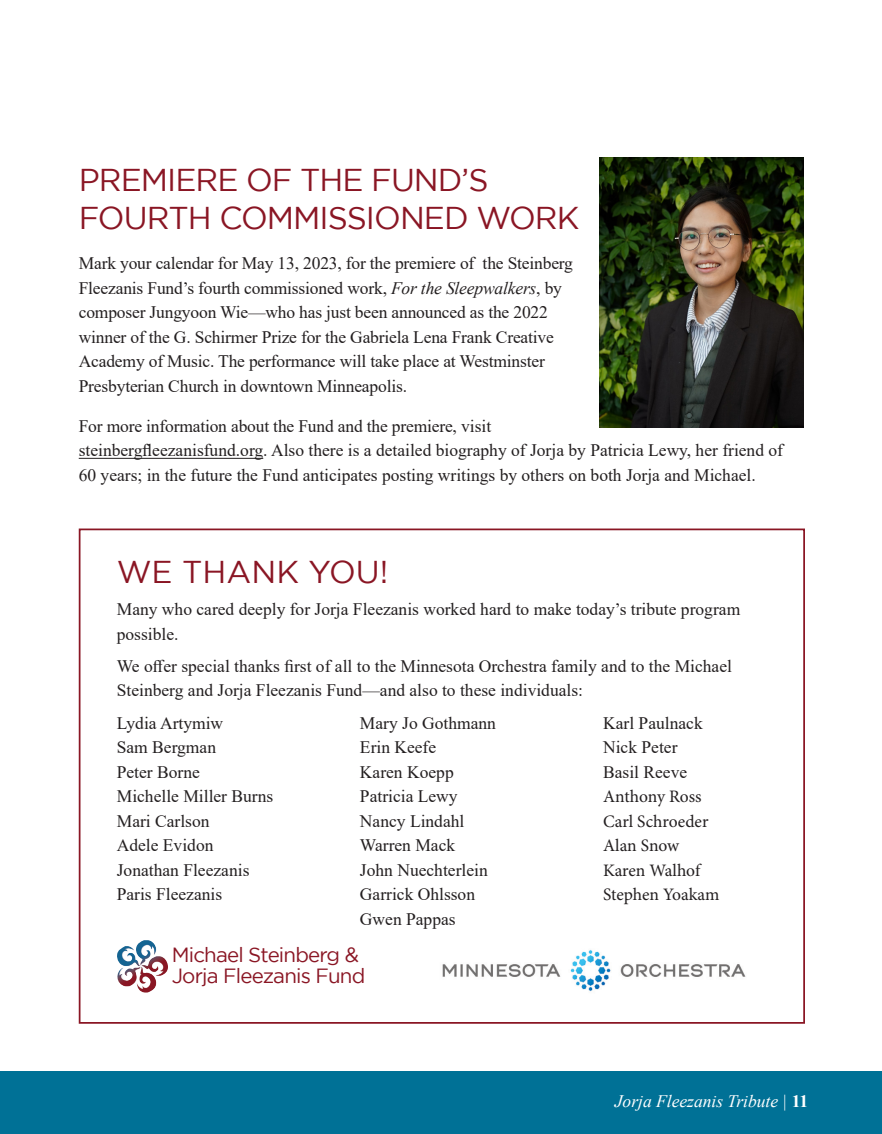
<style>
.page{position:relative;width:882px;height:1134px;background:#fff}
.page>*{position:absolute;margin:0;border:0;box-sizing:border-box;transform-origin:0 0}
.t1{font:31.5px "Gotham";letter-spacing:-.03em;color:#8a1624}
.t2{font:31.5px "Gotham";color:#8a1624}
.t3{font:20.47px "Gotham";letter-spacing:-.04em;color:#8a1624}
.t4{font:17.5px/24.5px "Times New Roman";color:#231f20}
.t5{font:17.5px "Minion Pro";letter-spacing:-.005em;color:#231f20}
.t6{font:italic 17.5px "Times New Roman";color:#fff}
.s1{font-style:italic}
.s2{font-weight:700;font-style:normal}
</style>
<div class="page">
<div style="left:0;top:1072px;width:882px;height:62px;background:#007196"></div>
<hr style="left:79px;top:458px;width:184px;height:1px;background:#231f20">
<div style="left:79px;top:529px;width:726px;height:495px;border:2px solid #8a1624"></div>
<img style="left:600px;top:158px;width:203px;height:269px">
<img style="left:442px;top:950px;width:304px;height:42px">
<img style="left:117px;top:940px;width:51px;height:53px">
<p class="t1" style="left:79px;top:163px;width:411px">PREMIERE OF THE FUND’S</p>
<p class="t1" style="left:79px;top:200px;width:502px">FOURTH COMMISSIONED WORK</p>
<p class="t4" style="left:79px;top:251px;width:496px">Mark your calendar for May 13, 2023, for the premiere of the Steinberg Fleezanis Fund’s fourth commissioned work, <span class="s1">For the Sleepwalkers</span>, by composer Jungyoon Wie—who has just been announced as the 2022 winner of the G. Schirmer Prize for the Gabriela Lena Frank Creative Academy of Music. The performance will take place at Westminster Presbyterian Church in downtown Minneapolis.</p>
<p class="t4" style="left:79px;top:413px;width:706px">For more information about the Fund and the premiere, visit<br>steinbergfleezanisfund.org. Also there is a detailed biography of Jorja by Patricia Lewy, her friend of<br>60 years; in the future the Fund anticipates posting writings by others on both Jorja and Michael.</p>
<p class="t2" style="left:117px;top:554px;width:273px">WE THANK YOU!</p>
<p class="t4" style="left:117px;top:596px;width:625px">Many who cared deeply for Jorja Fleezanis worked hard to make today’s tribute program possible.</p>
<p class="t4" style="left:117px;top:653px;width:617px">We offer special thanks first of all to the Minnesota Orchestra family and to the Michael<br>Steinberg and Jorja Fleezanis Fund—and also to these individuals:</p>
<p class="t4" style="left:117px;top:710px;width:108px">Lydia Artymiw</p>
<p class="t4" style="left:117px;top:735px;width:101px">Sam Bergman</p>
<p class="t4" style="left:117px;top:759px;width:85px">Peter Borne</p>
<p class="t4" style="left:117px;top:784px;width:158px">Michelle Miller Burns</p>
<p class="t4" style="left:117px;top:808px;width:94px">Mari Carlson</p>
<p class="t4" style="left:117px;top:833px;width:98px">Adele Evidon</p>
<p class="t4" style="left:117px;top:857px;width:134px">Jonathan Fleezanis</p>
<p class="t4" style="left:117px;top:882px;width:107px">Paris Fleezanis</p>
<p class="t4" style="left:360px;top:710px;width:138px">Mary Jo Gothmann</p>
<p class="t4" style="left:360px;top:735px;width:78px">Erin Keefe</p>
<p class="t4" style="left:360px;top:759px;width:95px">Karen Koepp</p>
<p class="t4" style="left:360px;top:784px;width:99px">Patricia Lewy</p>
<p class="t4" style="left:360px;top:808px;width:106px">Nancy Lindahl</p>
<p class="t4" style="left:360px;top:833px;width:97px">Warren Mack</p>
<p class="t4" style="left:360px;top:857px;width:129px">John Nuechterlein</p>
<p class="t4" style="left:360px;top:882px;width:117px">Garrick Ohlsson</p>
<p class="t4" style="left:360px;top:906px;width:97px">Gwen Pappas</p>
<p class="t4" style="left:603px;top:710px;width:101px">Karl Paulnack</p>
<p class="t4" style="left:603px;top:735px;width:76px">Nick Peter</p>
<p class="t4" style="left:603px;top:759px;width:86px">Basil Reeve</p>
<p class="t5" style="left:603px;top:785px;width:100px">Anthony Ross</p>
<p class="t5" style="left:603px;top:810px;width:107px">Carl Schroeder</p>
<p class="t5" style="left:603px;top:834px;width:78px">Alan Snow</p>
<p class="t5" style="left:603px;top:859px;width:99px">Karen Walhof</p>
<p class="t5" style="left:603px;top:883px;width:118px">Stephen Yoakam</p>
<p class="t3" style="left:172px;top:943px;width:189px">Michael Steinberg &amp;</p>
<p class="t3" style="left:172px;top:964px;width:195px">Jorja Fleezanis Fund</p>
<p class="t6" style="left:615px;top:1089px;width:195px">Jorja Fleezanis Tribute | <span class="s2">11</span></p>
</div>
